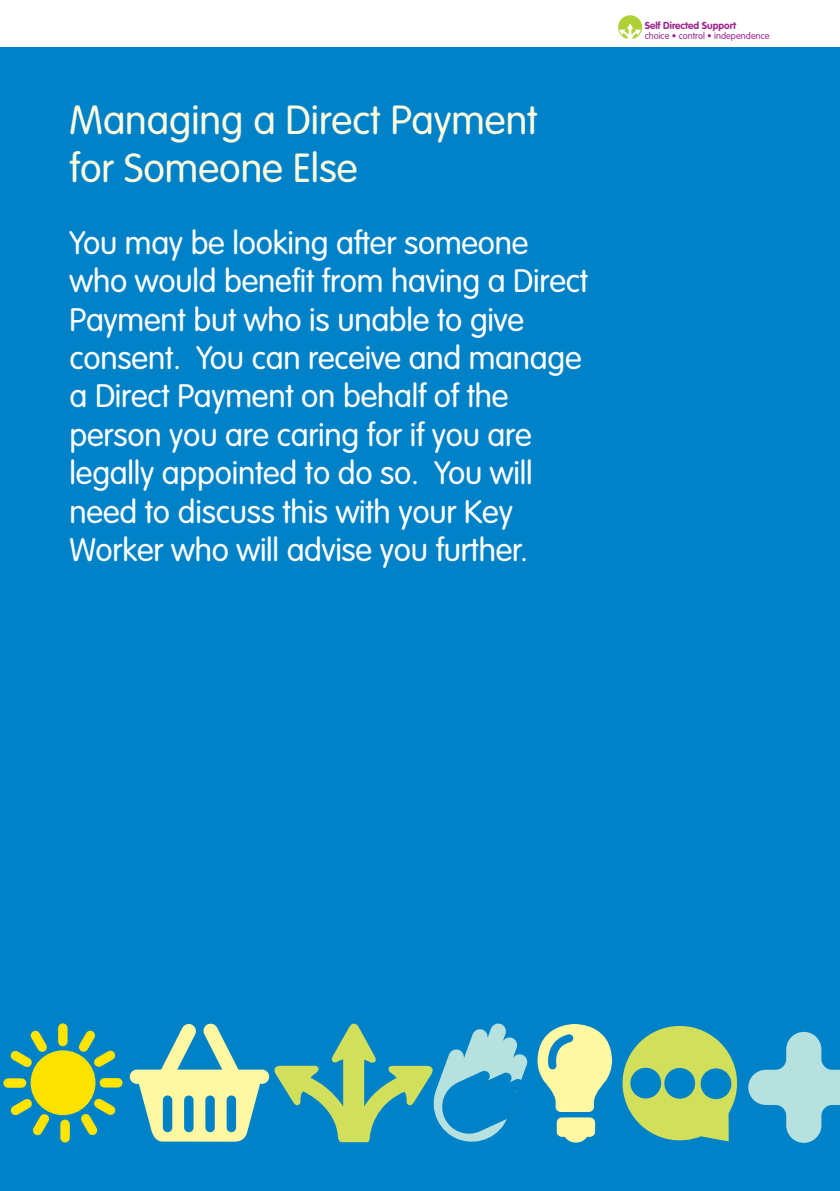
<style>
.page{position:relative;width:840px;height:1191px;background:#fff}
.page>*{position:absolute;margin:0;border:0;box-sizing:border-box;transform-origin:0 0}
.t1{font:300 40px/48px "VAG Rounded";color:#fffcdd}
.t2{font:300 32px/38.4px "VAG Rounded";letter-spacing:-.005em;color:#fff}
.t3{font:700 10px "VAG Rounded";color:#9d248e}
.t4{font:300 9.2px "VAG Rounded";color:#9d248e}
</style>
<div class="page">
<div style="left:0;top:48px;width:839px;height:1143px;background:#0082c9"></div>
<svg style="left:617px;top:15px;width:24px;height:24px"></svg>
<svg style="left:619px;top:24px;width:21px;height:15px"></svg>
<div style="left:31px;top:1050px;width:64px;height:65px;background:#fce201;border-radius:50%"></div>
<div style="left:58px;top:1028px;width:10px;height:13px;background:#ffe501"></div>
<div style="left:60px;top:1124px;width:10px;height:13px;background:#ffe501"></div>
<div style="left:8px;top:1078px;width:14px;height:9px;background:#ffe501"></div>
<div style="left:104px;top:1078px;width:14px;height:9px;background:#ffe501"></div>
<svg style="left:10px;top:1090px;width:47px;height:46px"></svg>
<svg style="left:71px;top:1030px;width:45px;height:45px"></svg>
<svg style="left:73px;top:1090px;width:43px;height:45px"></svg>
<svg style="left:10px;top:1030px;width:45px;height:45px"></svg>
<svg style="left:748px;top:1031px;width:91px;height:111px"></svg>
<svg style="left:537px;top:1024px;width:200px;height:119px"></svg>
<svg style="left:130px;top:1023px;width:398px;height:120px"></svg>
<p class="t1" style="left:70px;top:96px;width:469px">Managing a Direct Payment for Someone Else</p>
<p class="t2" style="left:70px;top:223px;width:519px">You may be looking after someone who would benefit from having a Direct Payment but who is unable to give consent. You can receive and manage a Direct Payment on behalf of the person you are caring for if you are legally appointed to do so. You will need to discuss this with your Key Worker who will advise you further.</p>
<p class="t3" style="left:644px;top:19px;width:93px">Self Directed Support</p>
<p class="t4" style="left:644px;top:30px;width:126px">choice • control • independence</p>
</div>
